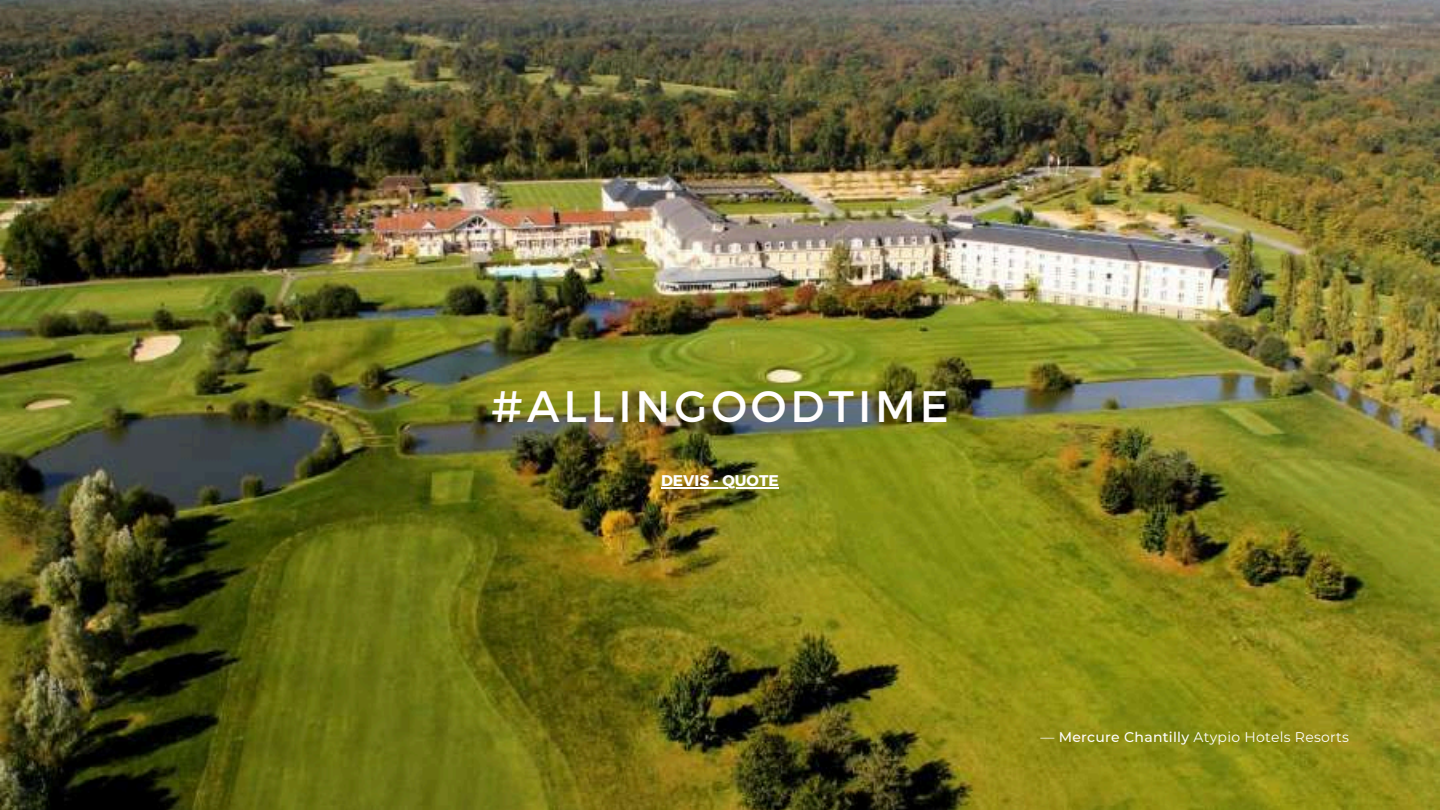
<style>
.page{position:relative;width:1440px;height:810px;background:#fff}
.page>*{position:absolute;margin:0;border:0;box-sizing:border-box;transform-origin:0 0}
.t1{font:44px "Montserrat";letter-spacing:.09em;color:#fffefe}
.t2{font:700 15.5px "Montserrat";color:#fffefe}
.t3{font:14px "Montserrat";letter-spacing:.02em;color:#fefefe}
.s1{font-weight:500}
</style>
<div class="page">
<img style="left:0;top:0;width:1440px;height:810px">
<hr style="left:661px;top:488px;width:118px;height:1px;background:#fffefe">
<h1 class="t1" style="left:491px;top:378px;width:459px">#ALLINGOODTIME</h1>
<p class="t2" style="left:661px;top:470px;width:119px">DEVIS - QUOTE</p>
<p class="t3" style="left:1041px;top:728px;width:310px">— <span class="s1">Mercure Chantilly</span> Atypio Hotels Resorts</p>
</div>
